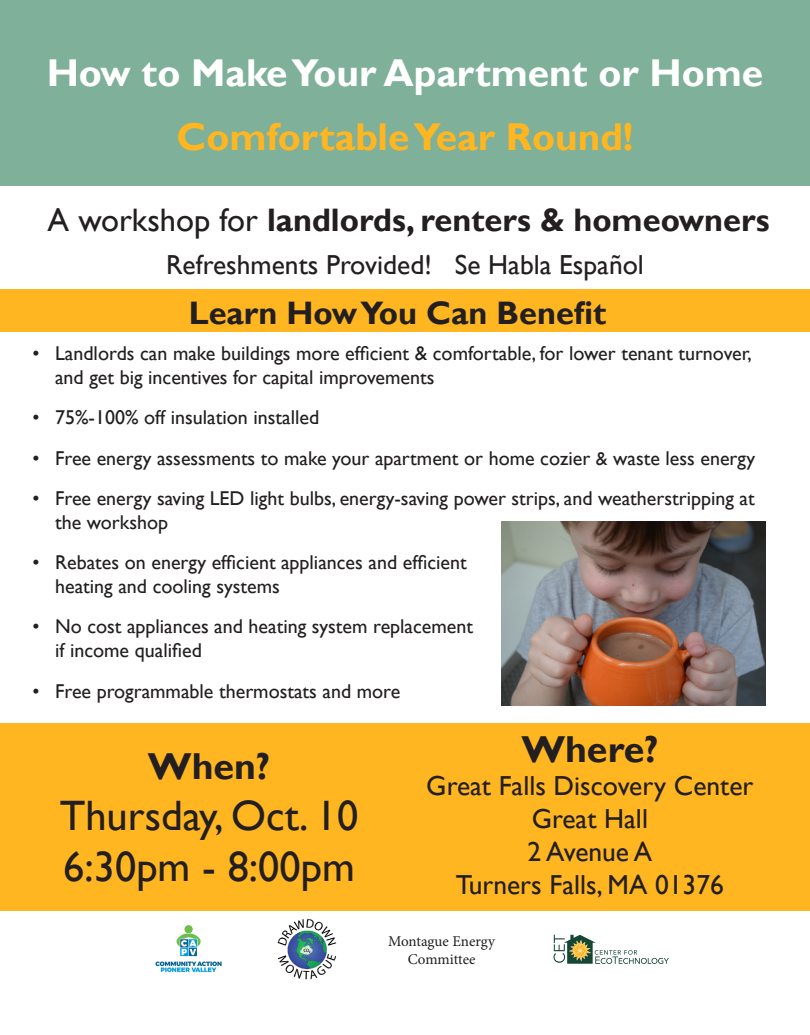
<style>
.page{position:relative;width:810px;height:1035px;background:#fff}
.page>*{position:absolute;margin:0;border:0;box-sizing:border-box;transform-origin:0 0}
.t1{font:42.5px "Gill Sans";color:#231f20}
.t2{font:700 38.75px "Gill Sans";color:#fff}
.t3{font:700 38.75px "Gill Sans";color:#ffb620}
.t4{font:700 37.5px "Gill Sans";color:#231f20}
.t5{font:700 32.5px "Gill Sans";color:#231f20}
.t6{font:27.5px "Gill Sans";color:#231f20}
.t7{font:20px/24px "Gill Sans";color:#231f20}
.t8{font:15px "Minion Pro";color:#231f20}
.s1{font-weight:400}
.s2{font-size:18.75px}
</style>
<div class="page">
<div style="left:0;top:289px;width:810px;height:43px;background:#ffb620"></div>
<div style="left:0;top:0;width:810px;height:186px;background:#7eb09a"></div>
<div style="left:0;top:723px;width:810px;height:187px;background:#ffb620"></div>
<img style="left:155px;top:925px;width:67px;height:48px">
<img style="left:277px;top:919px;width:60px;height:61px">
<svg style="left:554px;top:935px;width:115px;height:29px"></svg>
<img style="left:502px;top:521px;width:264px;height:184px">
<p class="t2" style="left:47px;top:50px;width:718px">How to Make Your Apartment or Home</p>
<p class="t3" style="left:177px;top:114px;width:458px">Comfortable Year Round!</p>
<p class="t5" style="left:48px;top:200px;width:723px"><span class="s1">A workshop for</span> landlords, renters &amp; homeowners</p>
<p class="t6" style="left:166px;top:249px;width:479px">Refreshments Provided! Se Habla Español</p>
<p class="t5" style="left:189px;top:293px;width:419px">Learn How You Can Benefit</p>
<p class="t7" style="left:55px;top:342px;width:698px;text-indent:-22px">• Landlords can make buildings more efficient &amp; comfortable, for lower tenant turnover, and get big incentives for capital improvements</p>
<p class="t7" style="left:33px;top:406px;width:288px">• 75%-100% off insulation installed</p>
<p class="t7" style="left:33px;top:446px;width:724px">• Free energy assessments to make your apartment or home cozier <span class="s2">&amp;</span> waste less energy</p>
<p class="t7" style="left:55px;top:486px;width:701px;text-indent:-22px">• Free energy saving LED light bulbs, energy-saving power strips, and weatherstripping at the workshop</p>
<p class="t7" style="left:55px;top:551px;width:413px;text-indent:-22px">• Rebates on energy efficient appliances and efficient heating and cooling systems</p>
<p class="t7" style="left:55px;top:615px;width:420px;text-indent:-22px">• No cost appliances and heating system replacement if income qualified</p>
<p class="t7" style="left:33px;top:679px;width:369px">• Free programmable thermostats and more</p>
<p class="t4" style="left:148px;top:744px;width:124px">When?</p>
<p class="t1" style="left:60px;top:791px;width:300px">Thursday, Oct. 10</p>
<p class="t1" style="left:63px;top:842px;width:293px">6:30pm - 8:00pm</p>
<p class="t4" style="left:521px;top:726px;width:139px">Where?</p>
<p class="t6" style="left:426px;top:769px;width:329px">Great Falls Discovery Center</p>
<p class="t6" style="left:532px;top:802px;width:118px">Great Hall</p>
<p class="t6" style="left:528px;top:835px;width:126px">2 Avenue A</p>
<p class="t6" style="left:456px;top:868px;width:269px">Turners Falls, MA 01376</p>
<p class="t8" style="left:388px;top:931px;width:109px">Montague Energy</p>
<p class="t8" style="left:408px;top:949px;width:69px">Committee</p>
</div>
